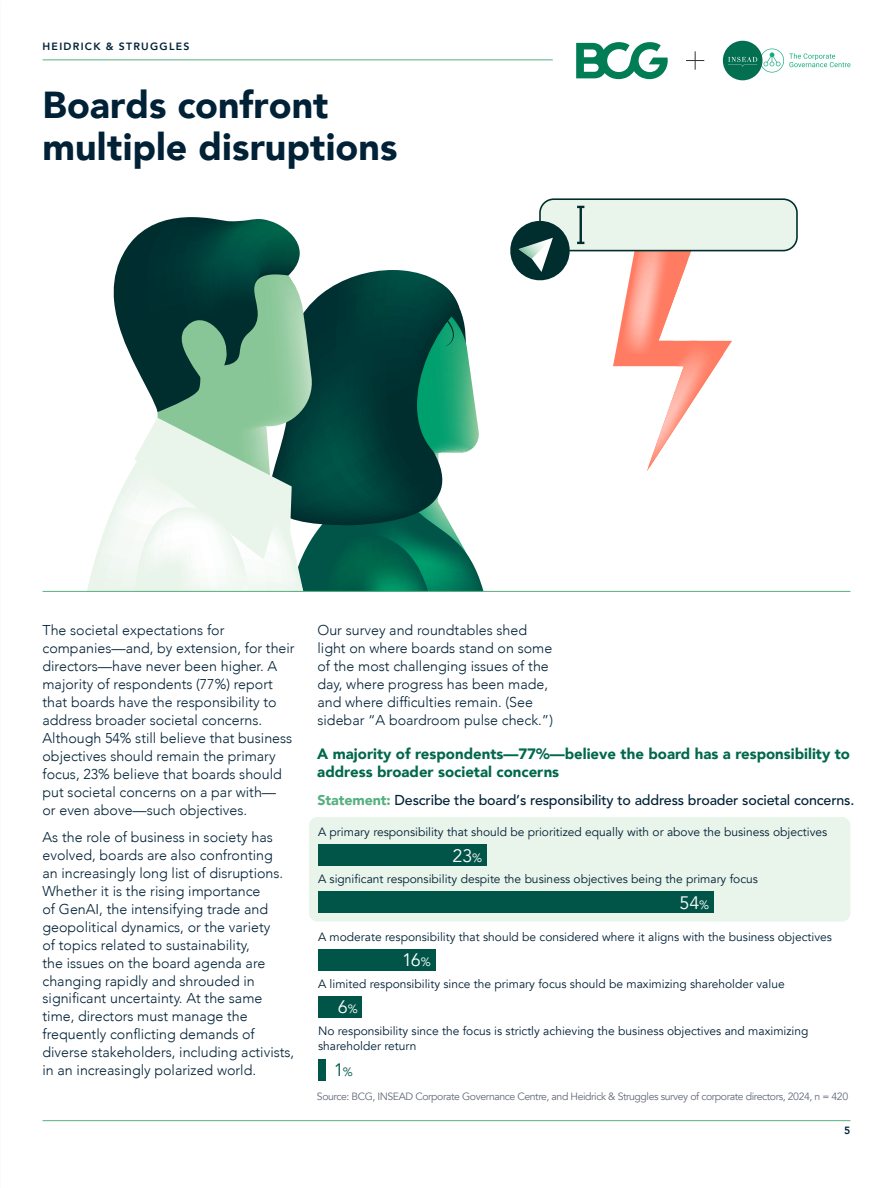
<style>
.page{position:relative;width:893px;height:1188px;background:#fff}
.page>*{position:absolute;margin:0;border:0;box-sizing:border-box;transform-origin:0 0}
.t1{font:900 37.5px/42px "Avenir";color:#002136}
.t2{font:18px "Avenir";color:#fff}
.t3{font:18px "Avenir";color:#005548}
.t4{font:900 15px/18px "Avenir";color:#00684b}
.t5{font:300 14.25px/18px "Avenir";color:#002136}
.t6{font:500 14.25px "Avenir";letter-spacing:-.01em;color:#002136}
.t7{font:12px/15px "Avenir";color:#002136}
.t8{font:10.5px "Avenir";letter-spacing:-.04em;color:#646a7c}
.t9{font:800 10.5px "Avenir";letter-spacing:.12em;color:#002136}
.s1{font-weight:900;color:#57af80}
.s2{font-size:12px}
</style>
<div class="page">
<hr style="left:43px;top:59px;width:510px;height:1px;background:#57af80">
<svg style="left:576px;top:42px;width:92px;height:37px"></svg>
<svg style="left:686px;top:51px;width:18px;height:19px"></svg>
<div style="left:723px;top:41px;width:39px;height:39px;background:#026f51;border-radius:50%"></div>
<svg style="left:728px;top:49px;width:122px;height:24px"></svg>
<svg style="left:459px;top:307px;width:18px;height:111px"></svg>
<svg style="left:315px;top:270px;width:144px;height:148px;background:#11554c"></svg>
<svg style="left:158px;top:298px;width:157px;height:120px;background:#6d9d85"></svg>
<svg style="left:613px;top:251px;width:119px;height:221px"></svg>
<div style="left:540px;top:199px;width:257px;height:52px;background:#e9f4ea;border-radius:14px"></div>
<div style="left:539px;top:198px;width:259px;height:53px;border:2px solid #002d2e;border-radius:14px"></div>
<svg style="left:510px;top:218px;width:74px;height:63px"></svg>
<hr style="left:579px;top:207px;width:3px;height:36px;background:#002d2e">
<svg style="left:113px;top:217px;width:187px;height:195px;background:#487a6b"></svg>
<svg style="left:87px;top:418px;width:396px;height:173px"></svg>
<hr style="left:43px;top:591px;width:807px;height:1px;background:#57af80">
<div style="left:309px;top:817px;width:541px;height:105px;background:#e9f4ea;border-radius:9px"></div>
<div style="left:318px;top:845px;width:168px;height:21px;background:#005548"></div>
<div style="left:318px;top:996px;width:44px;height:21px;background:#005548"></div>
<div style="left:318px;top:1059px;width:7px;height:21px;background:#005548"></div>
<div style="left:318px;top:892px;width:395px;height:21px;background:#005548"></div>
<div style="left:318px;top:949px;width:117px;height:21px;background:#005548"></div>
<hr style="left:43px;top:1120px;width:807px;height:1px;background:#57af80">
<p class="t9" style="left:43px;top:38px;width:148px">HEIDRICK &amp; STRUGGLES</p>
<h1 class="t1" style="left:43px;top:83px;width:356px">Boards confront multiple disruptions</h1>
<p class="t5" style="left:43px;top:621px;width:254px">The societal expectations for companies—and, by extension, for their directors—have never been higher. A majority of respondents (77%) report that boards have the responsibility to address broader societal concerns.<br>Although 54% still believe that business objectives should remain the primary focus, 23% believe that boards should put societal concerns on a par with—<br>or even above—such objectives.</p>
<p class="t5" style="left:43px;top:828px;width:253px">As the role of business in society has evolved, boards are also confronting<br>an increasingly long list of disruptions.<br>Whether it is the rising importance<br>of GenAI, the intensifying trade and geopolitical dynamics, or the variety<br>of topics related to sustainability,<br>the issues on the board agenda are changing rapidly and shrouded in significant uncertainty. At the same time, directors must manage the frequently conflicting demands of diverse stakeholders, including activists, in an increasingly polarized world.</p>
<p class="t5" style="left:317px;top:621px;width:237px">Our survey and roundtables shed light on where boards stand on some of the most challenging issues of the day, where progress has been made, and where difficulties remain. (See sidebar “A boardroom pulse check.”)</p>
<p class="t4" style="left:317px;top:745px;width:534px">A majority of respondents—77%—believe the board has a responsibility to address broader societal concerns</p>
<p class="t6" style="left:317px;top:790px;width:538px"><span class="s1">Statement:</span> Describe the board’s responsibility to address broader societal concerns.</p>
<p class="t7" style="left:318px;top:825px;width:511px">A primary responsibility that should be prioritized equally with or above the business objectives</p>
<p class="t2" style="left:453px;top:845px;width:31px">23<span class="s2">%</span></p>
<p class="t7" style="left:318px;top:872px;width:441px">A significant responsibility despite the business objectives being the primary focus</p>
<p class="t2" style="left:679px;top:892px;width:31px">54<span class="s2">%</span></p>
<p class="t7" style="left:318px;top:929px;width:515px">A moderate responsibility that should be considered where it aligns with the business objectives</p>
<p class="t2" style="left:402px;top:949px;width:30px">16<span class="s2">%</span></p>
<p class="t7" style="left:318px;top:976px;width:468px">A limited responsibility since the primary focus should be maximizing shareholder value</p>
<p class="t7" style="left:318px;top:1023px;width:492px">No responsibility since the focus is strictly achieving the business objectives and maximizing shareholder return</p>
<p class="t2" style="left:338px;top:996px;width:21px">6<span class="s2">%</span></p>
<p class="t3" style="left:334px;top:1059px;width:21px">1<span class="s2">%</span></p>
<p class="t8" style="left:317px;top:1090px;width:533px">Source: BCG, INSEAD Corporate Governance Centre, and Heidrick &amp; Struggles survey of corporate directors, 2024, n = 420</p>
<p class="t9" style="left:844px;top:1123px;width:8px">5</p>
</div>
